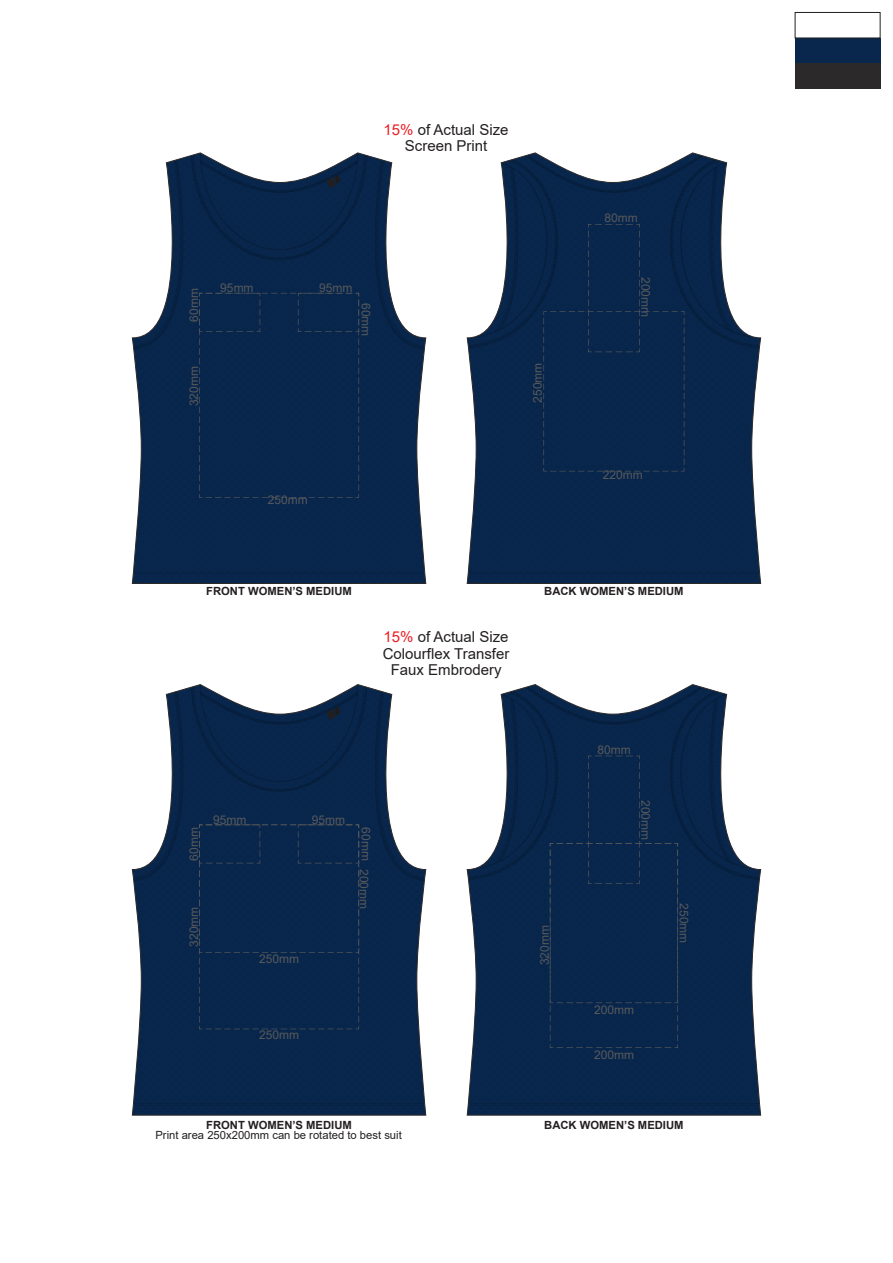
<style>
.page{position:relative;width:893px;height:1263px;background:#fff}
.page>*{position:absolute;margin:0;border:0;box-sizing:border-box;transform-origin:0 0}
.t1{font:15px/16.8px "Arial";color:#231f20;text-align:center}
.t2{font:12px "Arial";color:#58595b}
.t3{font:700 11.25px "Arial";color:#231f20}
.t4{font:11.25px "Arial";color:#231f20}
.s1{color:#ed1c24}
</style>
<div class="page">
<svg style="left:132px;top:153px;width:294px;height:431px"></svg>
<div style="left:199px;top:293px;width:160px;height:205px;background:#09274c"></div>
<div style="left:467px;top:471px;width:294px;height:113px;background:#09274b"></div>
<svg style="left:467px;top:153px;width:294px;height:318px"></svg>
<svg style="left:132px;top:684px;width:294px;height:431px"></svg>
<div style="left:467px;top:1048px;width:294px;height:67px;background:#09264b"></div>
<svg style="left:467px;top:684px;width:294px;height:364px"></svg>
<div style="left:199px;top:824px;width:160px;height:205px;background:#09274c"></div>
<div style="left:795px;top:38px;width:85px;height:25px;background:#09274c"></div>
<div style="left:795px;top:63px;width:85px;height:25px;background:#2c292a"></div>
<div style="left:795px;top:12px;width:85px;height:26px;background:#fff;border:1px solid #231f20"></div>
<p class="t1" style="left:384px;top:121px;width:127px"><span class="s1">15%</span> of Actual Size<br>Screen Print</p>
<p class="t2" style="left:186px;top:322px;width:35px;rotate:-90deg">60mm</p>
<p class="t2" style="left:186px;top:406px;width:42px;rotate:-90deg">320mm</p>
<p class="t2" style="left:220px;top:279px;width:35px">95mm</p>
<p class="t2" style="left:319px;top:279px;width:35px">95mm</p>
<p class="t2" style="left:374px;top:303px;width:35px;rotate:90deg">60mm</p>
<p class="t2" style="left:268px;top:491px;width:42px">250mm</p>
<p class="t2" style="left:529px;top:402px;width:42px;rotate:-90deg">250mm</p>
<p class="t2" style="left:605px;top:209px;width:35px">80mm</p>
<p class="t2" style="left:654px;top:277px;width:42px;rotate:90deg">200mm</p>
<p class="t2" style="left:603px;top:466px;width:42px">220mm</p>
<p class="t3" style="left:206px;top:583px;width:147px">FRONT WOMEN’S MEDIUM</p>
<p class="t1" style="left:383px;top:628px;width:128px"><span class="s1">15%</span> of Actual Size<br>Colourflex Transfer<br>Faux Embrodery</p>
<p class="t2" style="left:213px;top:811px;width:35px">95mm</p>
<p class="t2" style="left:312px;top:811px;width:35px">95mm</p>
<p class="t2" style="left:186px;top:860px;width:35px;rotate:-90deg">60mm</p>
<p class="t2" style="left:374px;top:827px;width:35px;rotate:90deg">60mm</p>
<p class="t2" style="left:186px;top:947px;width:42px;rotate:-90deg">320mm</p>
<p class="t2" style="left:259px;top:950px;width:42px">250mm</p>
<p class="t2" style="left:259px;top:1027px;width:42px">250mm</p>
<p class="t2" style="left:372px;top:869px;width:42px;rotate:90deg">200mm</p>
<p class="t3" style="left:206px;top:1117px;width:147px">FRONT WOMEN’S MEDIUM</p>
<p class="t4" style="left:155px;top:1127px;width:248px">Print area 250x200mm can be rotated to best suit</p>
<p class="t3" style="left:544px;top:583px;width:141px">BACK WOMEN’S MEDIUM</p>
<p class="t2" style="left:536px;top:965px;width:42px;rotate:-90deg">320mm</p>
<p class="t2" style="left:597px;top:741px;width:35px">80mm</p>
<p class="t2" style="left:654px;top:800px;width:42px;rotate:90deg">200mm</p>
<p class="t2" style="left:594px;top:1001px;width:42px">200mm</p>
<p class="t2" style="left:594px;top:1046px;width:42px">200mm</p>
<p class="t2" style="left:692px;top:903px;width:42px;rotate:90deg">250mm</p>
<p class="t3" style="left:544px;top:1117px;width:141px">BACK WOMEN’S MEDIUM</p>
</div>
